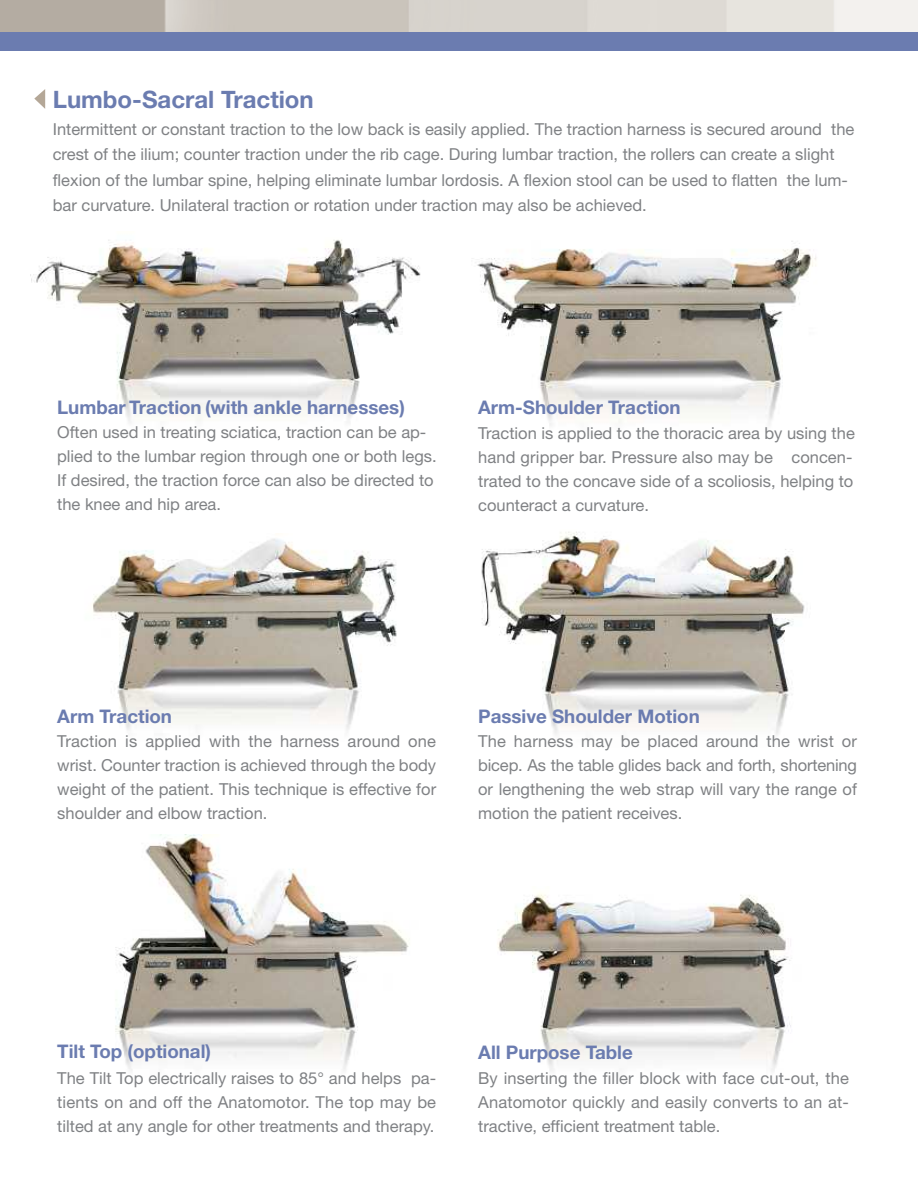
<style>
.page{position:relative;width:918px;height:1188px;background:#fff}
.page>*{position:absolute;margin:0;border:0;box-sizing:border-box;transform-origin:0 0}
.t1{font:700 24px "Helvetica Neue";color:#6b7cb0}
.t2{font:700 18.75px "Helvetica Neue";color:#6b7cb0}
.t3{font:16.5px/24px "Helvetica Neue";color:#7f8184;text-align:justify}
</style>
<div class="page">
<img style="left:0;top:0;width:918px;height:109px">
<img style="left:497px;top:893px;width:294px;height:179px">
<img style="left:115px;top:835px;width:294px;height:236px">
<img style="left:472px;top:241px;width:344px;height:185px">
<img style="left:92px;top:538px;width:305px;height:193px">
<img style="left:481px;top:531px;width:324px;height:204px">
<img style="left:31px;top:240px;width:390px;height:183px">
<div style="left:0;top:33px;width:918px;height:18px;background:#6b7cb0"></div>
<svg style="left:34px;top:89px;width:11px;height:20px"></svg>
<h1 class="t1" style="left:53px;top:90px;width:263px">Lumbo-Sacral Traction</h1>
<p class="t3" style="left:53px;top:116px;width:803px;line-height:25.5px;text-align:left">Intermittent or constant traction to the low back is easily applied. The traction harness is secured around the crest of the ilium; counter traction under the rib cage. During lumbar traction, the rollers can create a slight flexion of the lumbar spine, helping eliminate lumbar lordosis. A flexion stool can be used to flatten the lum&shy;bar curvature. Unilateral traction or rotation under traction may also be achieved.</p>
<p class="t2" style="left:57px;top:400px;width:349px">Lumbar Traction (with ankle harnesses)</p>
<p class="t3" style="left:57px;top:419px;width:381px;text-align:left">Often used in treating sciatica, traction can be ap&shy;plied to the lumbar region through one or both legs.<br>If desired, the traction force can also be directed to the knee and hip area.</p>
<p class="t2" style="left:478px;top:400px;width:204px">Arm-Shoulder Traction</p>
<p class="t3" style="left:478px;top:421px;width:378px;text-align:left">Traction is applied to the thoracic area by using the hand gripper bar. Pressure also may be concen&shy;trated to the concave side of a scoliosis, helping to counteract a curvature.</p>
<p class="t2" style="left:57px;top:710px;width:116px">Arm Traction</p>
<p class="t3" style="left:57px;top:729px;width:380px">Traction is applied with the harness around one wrist. Counter traction is achieved through the body weight of the patient. This technique is effective for shoulder and elbow traction.</p>
<p class="t2" style="left:478px;top:710px;width:223px">Passive Shoulder Motion</p>
<p class="t3" style="left:478px;top:729px;width:380px">The harness may be placed around the wrist or bicep. As the table glides back and forth, shortening or lengthening the web strap will vary the range of motion the patient receives.</p>
<p class="t2" style="left:57px;top:1045px;width:155px">Tilt Top (optional)</p>
<p class="t3" style="left:57px;top:1066px;width:380px">The Tilt Top electrically raises to 85° and helps pa&shy;tients on and off the Anatomotor. The top may be tilted at any angle for other treatments and therapy.</p>
<p class="t2" style="left:478px;top:1045px;width:156px">All Purpose Table</p>
<p class="t3" style="left:478px;top:1066px;width:372px">By inserting the filler block with face cut-out, the Anatomotor quickly and easily converts to an at&shy;tractive, efficient treatment table.</p>
</div>
